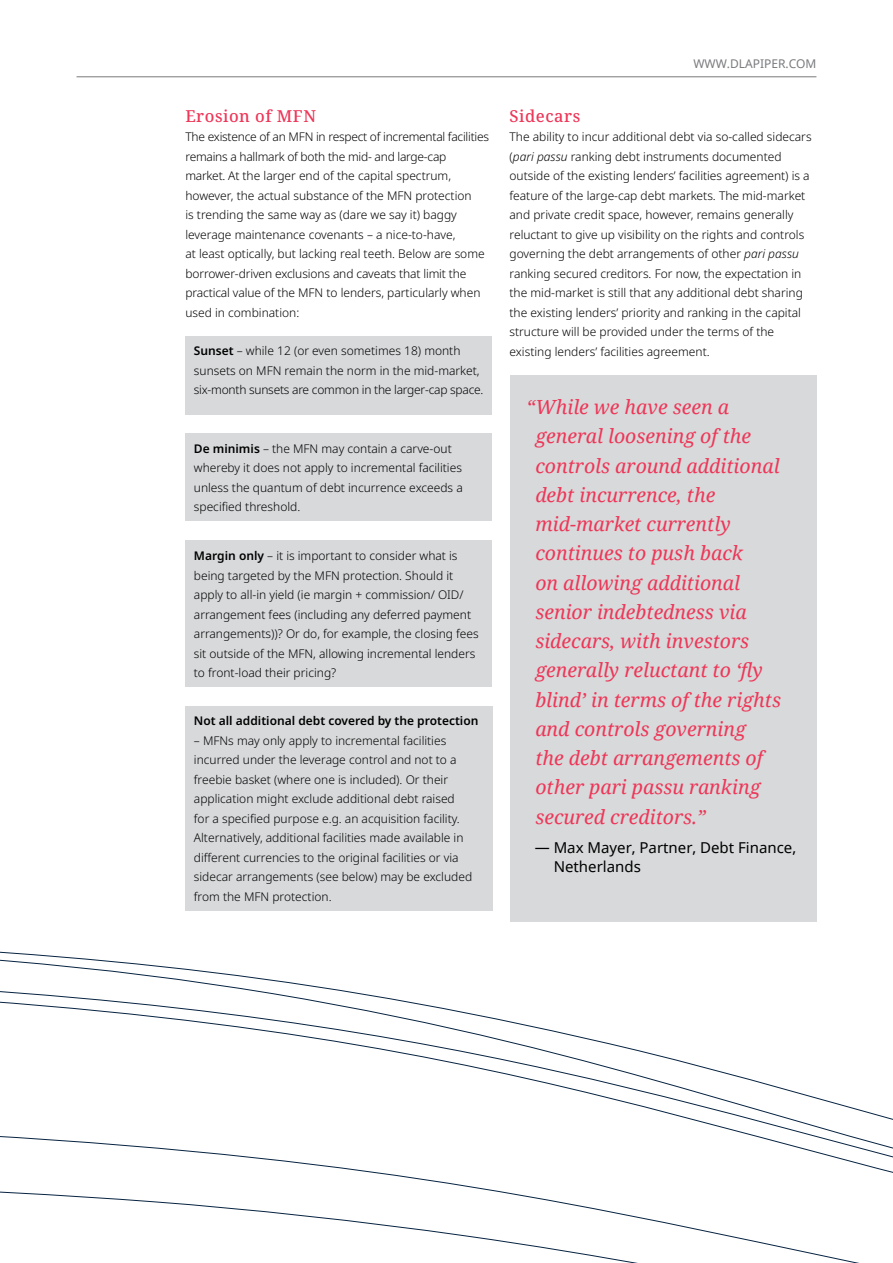
<style>
.page{position:relative;width:893px;height:1263px;background:#fff}
.page>*{position:absolute;margin:0;border:0;box-sizing:border-box;transform-origin:0 0}
.t1{font:italic 19.5px/29.2px "Noto Serif";color:#ee3658}
.t2{font:500 16.5px "Noto Serif";letter-spacing:.03em;color:#ee3658}
.t3{font:15px/19.5px "Noto Sans";color:#000}
.t4{font:300 12px/19.5px "Noto Sans";color:#000}
.t5{font:600 12px "Noto Sans";color:#000}
.t6{font:12px "Noto Sans";color:#797a7d}
.s1{font-weight:600}
.s2{font-style:italic}
</style>
<div class="page">
<hr style="left:77px;top:77px;width:739px;height:1px;background:#797a7d">
<div style="left:510px;top:375px;width:306px;height:546px;background:#d7d9da"></div>
<svg style="left:0;top:804px;width:893px;height:459px"></svg>
<div style="left:185px;top:336px;width:307px;height:78px;background:#d7d9da"></div>
<div style="left:185px;top:434px;width:307px;height:87px;background:#d7d9da"></div>
<div style="left:185px;top:706px;width:308px;height:205px;background:#d7d9da"></div>
<div style="left:185px;top:541px;width:307px;height:146px;background:#d7d9da"></div>
<h2 class="t2" style="left:185px;top:104px;width:132px">Erosion of MFN</h2>
<p class="t4" style="left:185px;top:127px;width:305px">The existence of an MFN in respect of incremental facilities remains a hallmark of both the mid- and large‑cap market. At the larger end of the capital spectrum, however, the actual substance of the MFN protection<br>is trending the same way as (dare we say it) baggy leverage maintenance covenants – a nice-to-have,<br>at least optically, but lacking real teeth. Below are some borrower-driven exclusions and caveats that limit the practical value of the MFN to lenders, particularly when used in combination:</p>
<p class="t4" style="left:194px;top:341px;width:291px"><span class="s1">Sunset</span> – while 12 (or even sometimes 18) month sunsets on MFN remain the norm in the mid-market, six-month sunsets are common in the larger-cap space.</p>
<p class="t4" style="left:194px;top:439px;width:270px"><span class="s1">De minimis</span> – the MFN may contain a carve-out whereby it does not apply to incremental facilities unless the quantum of debt incurrence exceeds a specified threshold.</p>
<p class="t4" style="left:194px;top:546px;width:286px"><span class="s1">Margin only</span> – it is important to consider what is being targeted by the MFN protection. Should it apply to all-in yield (ie margin + commission/ OID/ arrangement fees (including any deferred payment arrangements))? Or do, for example, the closing fees sit outside of the MFN, allowing incremental lenders to front-load their pricing?</p>
<p class="t5" style="left:194px;top:713px;width:286px">Not all additional debt covered by the protection</p>
<p class="t4" style="left:194px;top:731px;width:280px">– MFNs may only apply to incremental facilities incurred under the leverage control and not to a freebie basket (where one is included). Or their application might exclude additional debt raised for a specified purpose e.g. an acquisition facility.<br>Alternatively, additional facilities made available in different currencies to the original facilities or via sidecar arrangements (see below) may be excluded from the MFN protection.</p>
<p class="t6" style="left:693px;top:56px;width:125px">WWW.DLAPIPER.COM</p>
<h2 class="t2" style="left:510px;top:104px;width:72px">Sidecars</h2>
<p class="t4" style="left:510px;top:127px;width:304px">The ability to incur additional debt via so-called sidecars (<span class="s2">pari passu</span> ranking debt instruments documented outside of the existing lenders’ facilities agreement) is a feature of the large-cap debt markets. The mid-market and private credit space, however, remains generally reluctant to give up visibility on the rights and controls governing the debt arrangements of other <span class="s2">pari passu </span>ranking secured creditors. For now, the expectation in the mid‑market is still that any additional debt sharing the existing lenders’ priority and ranking in the capital structure will be provided under the terms of the existing lenders’ facilities agreement.</p>
<p class="t1" style="left:535px;top:392px;width:247px;text-indent:-9px">“While we have seen a general loosening of the controls around additional debt incurrence, the mid-market currently continues to push back<br>on allowing additional senior indebtedness via sidecars, with investors generally reluctant to ‘fly blind’ in terms of the rights and controls governing<br>the debt arrangements of other pari passu ranking secured creditors.”</p>
<p class="t3" style="left:554px;top:838px;width:244px;text-indent:-19px">— Max Mayer, Partner, Debt Finance,<br>Netherlands</p>
</div>
